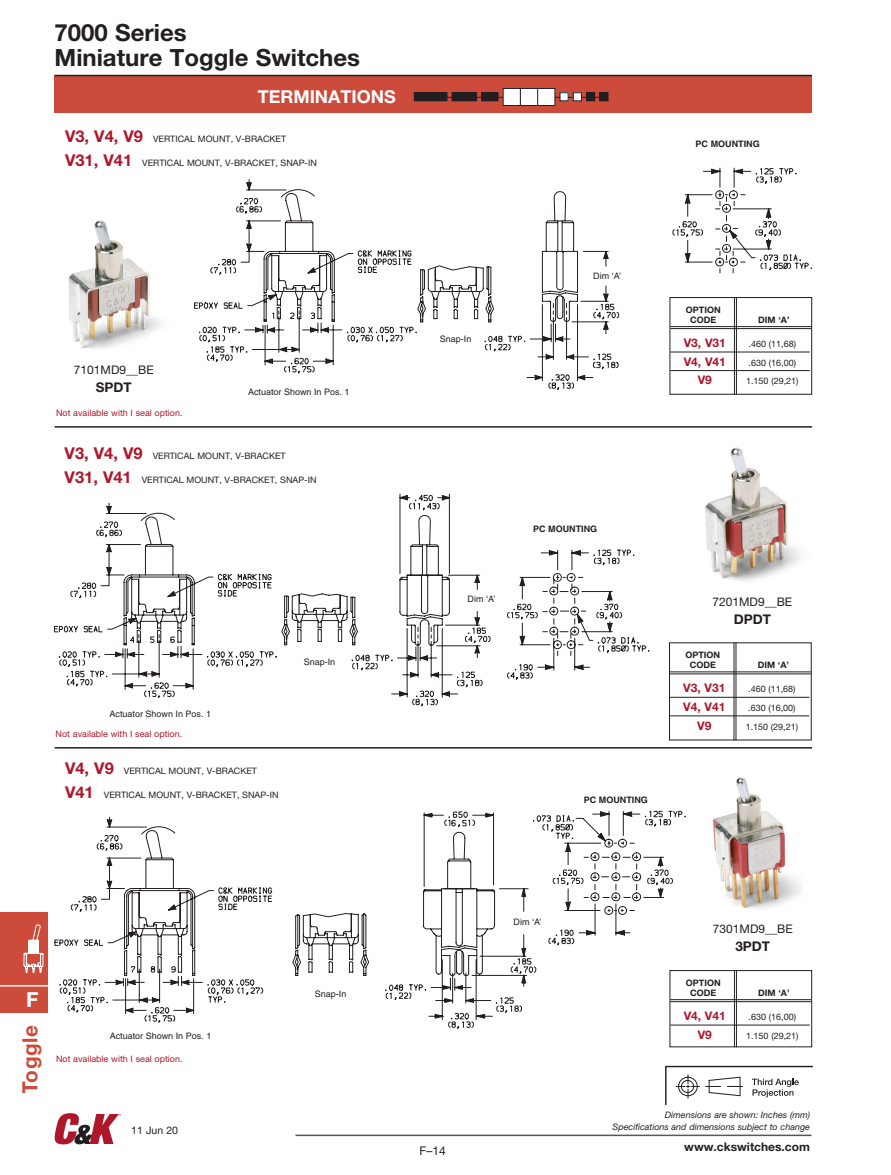
<style>
.page{position:relative;width:891px;height:1175px;background:#fff}
.page>*{position:absolute;margin:0;border:0;box-sizing:border-box;transform-origin:0 0}
.Page_head_left{font:700 23.7px "Helvetica Neue LT Std";color:#231f20}
.t1{font:700 21px "Helvetica Neue";letter-spacing:.03em;color:#cd4b3b}
.t2{font:700 20.7px "Helvetica Neue";color:#fff}
.Category_head_-_wht{font:700 17.85px "Helvetica Neue LT Std";color:#fff}
.Main_head{font:700 16.35px "Helvetica Neue LT Std";color:#ae172b}
.Main_img_caption{font:700 13.35px "Helvetica Neue LT Std";color:#231f20}
.t3{font:12px "Helvetica Neue LT Std";color:#231f20}
.Main_trow{font:700 11.85px "Helvetica Neue LT Std";color:#ae172b}
.Main_img_caption-2{font:11.85px "Helvetica Neue LT Std";color:#231f20}
.footer-url{font:700 11.85px "Helvetica Neue LT Std";color:#231f20}
.t4{font:10.5px "Helvetica Neue LT Std";color:#231f20}
.Main_head-2{font:8.85px "Helvetica Neue LT Std";color:#231f20}
.t5{font:8.85px "Helvetica";color:#231f20}
.Main_trow-2{font:8.85px "Helvetica Neue LT Std";color:#231f20}
.Footnote_-_red{font:8.85px "Helvetica Neue LT Std";color:#ae172b}
.footer-dim{font:italic 8.85px/11.9px "Helvetica Neue LT Std";color:#231f20;text-align:right}
.Main_tcol{font:700 8.85px/10.4px "Helvetica Neue LT Std";color:#231f20;text-align:center}
.t6{font:700 8.85px "Helvetica";color:#231f20}
.s1{font-weight:700;font-size:16.35px;color:#ae172b}
</style>
<div class="page">
<div style="left:0;top:912px;width:47px;height:101px;background:#cd4b3b"></div>
<hr style="left:0;top:985px;width:47px;height:1px;background:#fff">
<svg style="left:23px;top:924px;width:21px;height:49px"></svg>
<hr style="left:296px;top:1134px;width:516px;height:2px;background:#57585a">
<svg style="left:55px;top:1113px;width:66px;height:31px"></svg>
<svg style="left:665px;top:1065px;width:147px;height:39px"></svg>
<svg style="left:54px;top:493px;width:437px;height:214px"></svg>
<svg style="left:507px;top:549px;width:142px;height:130px"></svg>
<svg style="left:55px;top:811px;width:482px;height:218px"></svg>
<svg style="left:533px;top:810px;width:153px;height:135px"></svg>
<img style="left:713px;top:777px;width:89px;height:132px">
<img style="left:705px;top:447px;width:96px;height:134px">
<hr style="left:55px;top:747px;width:757px;height:1px;background:#231f20">
<hr style="left:670px;top:671px;width:141px;height:1px;background:#231f20">
<hr style="left:670px;top:673px;width:141px;height:1px;background:#231f20">
<hr style="left:670px;top:697px;width:139px;height:1px;background:#231f20">
<hr style="left:670px;top:715px;width:139px;height:1px;background:#231f20">
<div style="left:669px;top:642px;width:143px;height:98px;border:1px solid #231f20"></div>
<hr style="left:735px;top:642px;width:1px;height:98px;background:#231f20">
<hr style="left:733px;top:642px;width:1px;height:98px;background:#231f20">
<hr style="left:670px;top:999px;width:141px;height:1px;background:#231f20">
<hr style="left:670px;top:1001px;width:141px;height:1px;background:#231f20">
<hr style="left:670px;top:1024px;width:140px;height:1px;background:#231f20">
<div style="left:670px;top:970px;width:142px;height:77px;border:1px solid #231f20"></div>
<hr style="left:736px;top:970px;width:1px;height:77px;background:#231f20">
<hr style="left:734px;top:970px;width:1px;height:77px;background:#231f20">
<div style="left:55px;top:75px;width:757px;height:38px;background:#cd4b3b"></div>
<div style="left:414px;top:93px;width:8px;height:8px;background:#231f20"></div>
<div style="left:414px;top:92px;width:9px;height:9px;border:1px solid #231f20"></div>
<div style="left:422px;top:93px;width:9px;height:8px;background:#231f20"></div>
<div style="left:422px;top:92px;width:9px;height:9px;border:1px solid #231f20"></div>
<div style="left:431px;top:93px;width:8px;height:8px;background:#231f20"></div>
<div style="left:430px;top:92px;width:9px;height:9px;border:1px solid #231f20"></div>
<svg style="left:438px;top:92px;width:14px;height:9px"></svg>
<div style="left:452px;top:93px;width:8px;height:8px;background:#231f20"></div>
<div style="left:452px;top:92px;width:9px;height:9px;border:1px solid #231f20"></div>
<div style="left:460px;top:93px;width:8px;height:8px;background:#231f20"></div>
<div style="left:460px;top:92px;width:9px;height:9px;border:1px solid #231f20"></div>
<svg style="left:468px;top:92px;width:13px;height:9px"></svg>
<div style="left:482px;top:93px;width:8px;height:8px;background:#231f20"></div>
<div style="left:481px;top:92px;width:9px;height:9px;border:1px solid #231f20"></div>
<svg style="left:489px;top:92px;width:14px;height:9px"></svg>
<div style="left:503px;top:88px;width:17px;height:17px;background:#fff"></div>
<div style="left:503px;top:88px;width:18px;height:18px;border:1px solid #231f20"></div>
<div style="left:520px;top:88px;width:18px;height:17px;background:#fff"></div>
<div style="left:520px;top:88px;width:18px;height:18px;border:1px solid #231f20"></div>
<svg style="left:537px;top:88px;width:64px;height:18px"></svg>
<div style="left:600px;top:93px;width:8px;height:8px;background:#231f20"></div>
<div style="left:600px;top:92px;width:8px;height:9px;border:1px solid #231f20"></div>
<svg style="left:194px;top:179px;width:425px;height:211px"></svg>
<svg style="left:673px;top:167px;width:139px;height:106px"></svg>
<img style="left:68px;top:220px;width:93px;height:129px">
<hr style="left:55px;top:426px;width:757px;height:1px;background:#231f20">
<hr style="left:670px;top:326px;width:141px;height:1px;background:#231f20">
<hr style="left:670px;top:328px;width:141px;height:1px;background:#231f20">
<hr style="left:670px;top:351px;width:140px;height:1px;background:#231f20">
<hr style="left:670px;top:370px;width:140px;height:1px;background:#231f20">
<div style="left:670px;top:297px;width:142px;height:97px;border:1px solid #231f20"></div>
<hr style="left:736px;top:297px;width:1px;height:97px;background:#231f20">
<hr style="left:734px;top:297px;width:1px;height:97px;background:#231f20">
<hr style="left:55px;top:75px;width:757px;height:1px;background:#231f20">
<p class="Page_head_left" style="left:55px;top:17px;width:134px">7000 Series</p>
<p class="Page_head_left" style="left:55px;top:43px;width:307px">Miniature Toggle Switches</p>
<p class="Category_head_-_wht" style="left:258px;top:86px;width:140px">TERMINATIONS</p>
<p class="Main_head" style="left:65px;top:126px;width:79px">V3, V4, V9</p>
<p class="t6" style="left:696px;top:138px;width:66px">PC MOUNTING</p>
<p class="Main_head-2" style="left:153px;top:134px;width:135px">VERTICAL MOUNT, V-BRACKET</p>
<p class="Main_head-2" style="left:65px;top:158px;width:253px"><span class="s1">V31, V41</span> VERTICAL MOUNT, V-BRACKET, SNAP-IN</p>
<p class="Main_img_caption-2" style="left:74px;top:362px;width:81px">7101MD9__BE</p>
<p class="Main_img_caption" style="left:96px;top:378px;width:38px">SPDT</p>
<p class="Footnote_-_red" style="left:56px;top:408px;width:128px">Not available with I seal option.</p>
<p class="t5" style="left:248px;top:387px;width:103px">Actuator Shown In Pos. 1</p>
<p class="Main_head-2" style="left:65px;top:450px;width:223px"><span class="s1">V3, V4, V9</span> VERTICAL MOUNT, V-BRACKET</p>
<p class="Main_head-2" style="left:65px;top:474px;width:253px"><span class="s1">V31, V41</span> VERTICAL MOUNT, V-BRACKET, SNAP-IN</p>
<p class="t5" style="left:110px;top:709px;width:103px">Actuator Shown In Pos. 1</p>
<p class="Footnote_-_red" style="left:56px;top:728px;width:128px">Not available with I seal option.</p>
<p class="Main_head-2" style="left:65px;top:765px;width:193px"><span class="s1">V4, V9</span> VERTICAL MOUNT, V-BRACKET</p>
<p class="Main_head-2" style="left:65px;top:789px;width:215px"><span class="s1">V41</span> VERTICAL MOUNT, V-BRACKET, SNAP-IN</p>
<p class="t5" style="left:304px;top:656px;width:33px">Snap-In</p>
<p class="t5" style="left:440px;top:333px;width:33px">Snap-In</p>
<p class="t5" style="left:593px;top:270px;width:29px">Dim ‘A’</p>
<p class="Main_tcol" style="left:686px;top:304px;width:36px">OPTION<br>CODE</p>
<p class="Main_tcol" style="left:758px;top:314px;width:33px">DIM ‘A’</p>
<p class="Main_trow" style="left:684px;top:335px;width:44px">V3, V31</p>
<p class="Main_trow-2" style="left:749px;top:339px;width:49px">.460 (11,68)</p>
<p class="Main_trow" style="left:684px;top:354px;width:44px">V4, V41</p>
<p class="Main_trow-2" style="left:749px;top:357px;width:49px">.630 (16,00)</p>
<p class="Main_trow" style="left:698px;top:373px;width:16px">V9</p>
<p class="Main_trow-2" style="left:746px;top:376px;width:54px">1.150 (29,21)</p>
<p class="t5" style="left:468px;top:594px;width:29px">Dim ‘A’</p>
<p class="t6" style="left:533px;top:524px;width:65px">PC MOUNTING</p>
<p class="t6" style="left:584px;top:794px;width:66px">PC MOUNTING</p>
<p class="Main_img_caption-2" style="left:712px;top:595px;width:81px">7201MD9__BE</p>
<p class="Main_img_caption" style="left:734px;top:611px;width:39px">DPDT</p>
<p class="Main_tcol" style="left:685px;top:649px;width:36px">OPTION<br>CODE</p>
<p class="Main_tcol" style="left:758px;top:660px;width:33px">DIM ‘A’</p>
<p class="Main_trow" style="left:683px;top:681px;width:44px">V3, V31</p>
<p class="Main_trow-2" style="left:748px;top:684px;width:49px">.460 (11,68)</p>
<p class="Main_trow" style="left:683px;top:699px;width:44px">V4, V41</p>
<p class="Main_trow-2" style="left:748px;top:702px;width:49px">.630 (16,00)</p>
<p class="Main_trow" style="left:697px;top:718px;width:16px">V9</p>
<p class="Main_trow-2" style="left:746px;top:721px;width:54px">1.150 (29,21)</p>
<p class="t2" style="left:26px;top:987px;width:14px">F</p>
<p class="t1" style="left:17px;top:1093px;width:70px;rotate:-90deg">Toggle</p>
<p class="t5" style="left:110px;top:1031px;width:103px">Actuator Shown In Pos. 1</p>
<p class="Footnote_-_red" style="left:56px;top:1053px;width:128px">Not available with I seal option.</p>
<p class="t4" style="left:131px;top:1123px;width:48px">11 Jun 20</p>
<p class="t5" style="left:315px;top:988px;width:33px">Snap-In</p>
<p class="t5" style="left:514px;top:916px;width:29px">Dim ‘A’</p>
<p class="t3" style="left:420px;top:1143px;width:28px">F–14</p>
<p class="Main_img_caption-2" style="left:713px;top:921px;width:81px">7301MD9__BE</p>
<p class="Main_img_caption" style="left:735px;top:937px;width:36px">3PDT</p>
<p class="Main_tcol" style="left:686px;top:977px;width:36px">OPTION<br>CODE</p>
<p class="Main_tcol" style="left:758px;top:987px;width:33px">DIM ‘A’</p>
<p class="Main_trow" style="left:684px;top:1008px;width:44px">V4, V41</p>
<p class="Main_trow-2" style="left:749px;top:1011px;width:49px">.630 (16,00)</p>
<p class="Main_trow" style="left:698px;top:1027px;width:16px">V9</p>
<p class="Main_trow-2" style="left:746px;top:1030px;width:54px">1.150 (29,21)</p>
<p class="footer-dim" style="left:613px;top:1108px;width:199px">Dimensions are shown: Inches (mm)<br>Specifications and dimensions subject to change</p>
<p class="footer-url" style="left:684px;top:1139px;width:127px">www.ckswitches.com</p>
</div>
